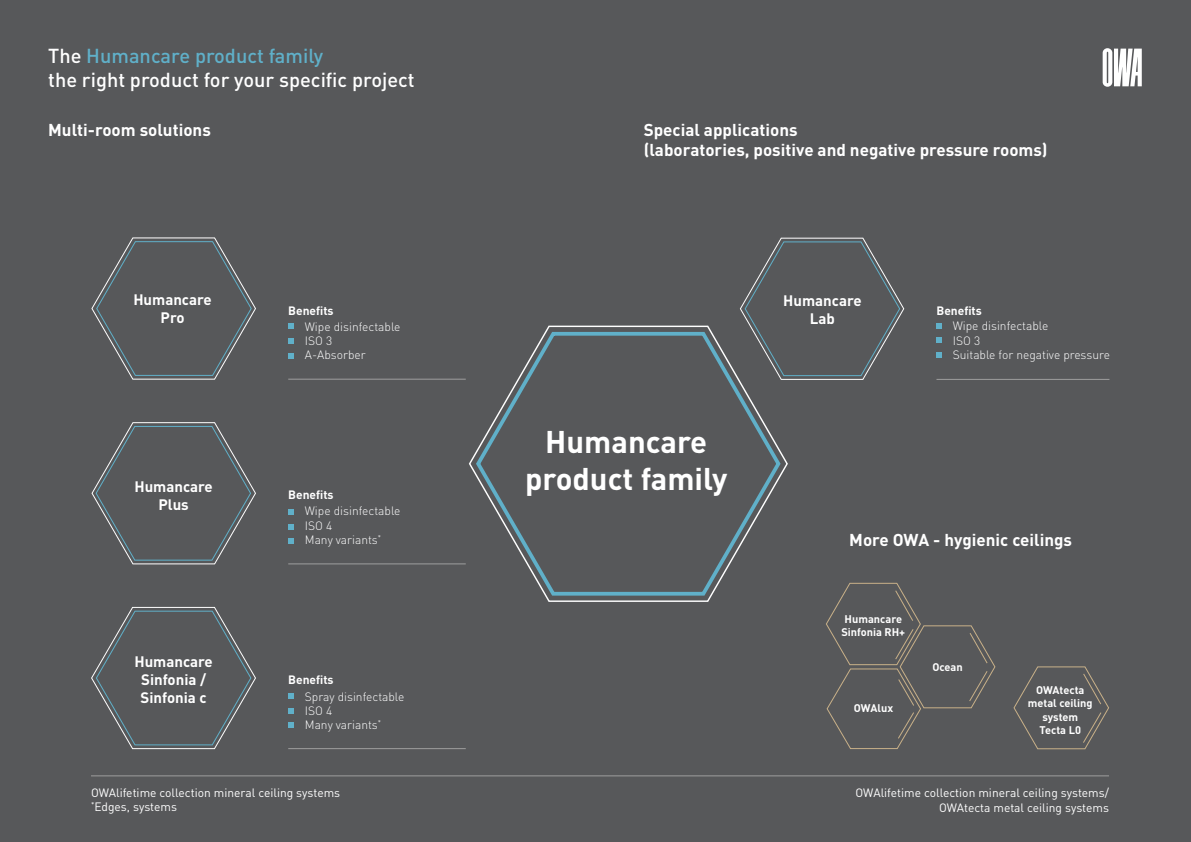
<style>
.page{position:relative;width:1191px;height:842px;background:#57585a}
.page>*{position:absolute;margin:0;border:0;box-sizing:border-box;transform-origin:0 0}
.t1{font:700 31px "DIN Pro";color:#fff}
.t2{font:500 20px/24px "DIN Pro";color:#fff}
.t3{font:700 17px/20.4px "DIN Pro";color:#fff}
.t4{font:700 15px/18px "DIN Pro";color:#fff;text-align:center}
.t5{font:300 12px/14.4px "DIN Pro";color:#fff}
.t6{font:12px/14.4px "DIN Pro";color:#fff;text-align:right}
.t7{font:700 12px "DIN Pro";color:#fff}
.t8{font:700 11px/13.2px "DIN Pro";color:#fff;text-align:center}
.s1{color:#60b0c9}
</style>
<div class="page">
<svg style="left:740px;top:237px;width:165px;height:143px"></svg>
<svg style="left:91px;top:237px;width:165px;height:143px"></svg>
<svg style="left:469px;top:324px;width:319px;height:278px"></svg>
<svg style="left:91px;top:422px;width:165px;height:143px"></svg>
<svg style="left:91px;top:606px;width:165px;height:144px"></svg>
<svg style="left:1102px;top:48px;width:39px;height:39px;background:#d5d5d5"></svg>
<svg style="left:1013px;top:666px;width:96px;height:83px"></svg>
<svg style="left:826px;top:582px;width:169px;height:167px"></svg>
<hr style="left:288px;top:379px;width:178px;height:1px;background:#9e9e9e">
<hr style="left:936px;top:379px;width:173px;height:1px;background:#9e9e9e">
<hr style="left:288px;top:563px;width:178px;height:1px;background:#9e9e9e">
<hr style="left:288px;top:748px;width:178px;height:1px;background:#9e9e9e">
<hr style="left:91px;top:775px;width:1018px;height:1px;background:#9e9e9e">
<svg style="left:288px;top:693px;width:6px;height:5px"></svg>
<svg style="left:288px;top:708px;width:6px;height:5px"></svg>
<svg style="left:288px;top:722px;width:6px;height:6px"></svg>
<svg style="left:288px;top:509px;width:6px;height:6px"></svg>
<svg style="left:288px;top:524px;width:6px;height:5px"></svg>
<svg style="left:288px;top:538px;width:6px;height:6px"></svg>
<svg style="left:288px;top:323px;width:6px;height:6px"></svg>
<svg style="left:288px;top:338px;width:6px;height:6px"></svg>
<svg style="left:288px;top:353px;width:6px;height:6px"></svg>
<svg style="left:936px;top:323px;width:6px;height:6px"></svg>
<svg style="left:936px;top:338px;width:6px;height:5px"></svg>
<svg style="left:936px;top:352px;width:6px;height:6px"></svg>
<h2 class="t2" style="left:48px;top:43px;width:368px">The <span class="s1">Humancare product family<br></span>the right product for your specific project</h2>
<h3 class="t3" style="left:48px;top:119px;width:164px">Multi-room solutions</h3>
<p class="t4" style="left:133px;top:290px;width:80px">Humancare<br>Pro</p>
<p class="t4" style="left:134px;top:477px;width:80px">Humancare</p>
<p class="t4" style="left:158px;top:495px;width:32px">Plus</p>
<p class="t4" style="left:134px;top:652px;width:80px">Humancare<br>Sinfonia /<br>Sinfonia c</p>
<p class="t7" style="left:288px;top:303px;width:47px">Benefits</p>
<p class="t5" style="left:305px;top:319px;width:97px">Wipe disinfectable<br>ISO 3<br>A-Absorber</p>
<p class="t7" style="left:288px;top:487px;width:47px">Benefits</p>
<p class="t5" style="left:305px;top:503px;width:97px">Wipe disinfectable<br>ISO 4<br>Many variants<sup>*</sup></p>
<p class="t7" style="left:288px;top:671px;width:47px">Benefits</p>
<p class="t5" style="left:305px;top:688px;width:101px">Spray disinfectable<br>ISO 4<br>Many variants<sup>*</sup></p>
<p class="t6" style="left:91px;top:785px;width:251px;line-height:14.1px;text-align:left">OWAlifetime collection mineral ceiling systems <sup>*</sup>Edges, systems</p>
<h3 class="t3" style="left:643px;top:119px;width:405px">Special applications<br>(laboratories, positive and negative pressure rooms)</h3>
<h1 class="t1" style="left:545px;top:421px;width:163px">Humancare</h1>
<h1 class="t1" style="left:525px;top:458px;width:204px">product family</h1>
<p class="t4" style="left:783px;top:291px;width:80px">Humancare<br>Lab</p>
<p class="t7" style="left:936px;top:302px;width:47px">Benefits</p>
<p class="t5" style="left:952px;top:318px;width:159px">Wipe disinfectable<br>ISO 3<br>Suitable for negative pressure</p>
<h3 class="t3" style="left:849px;top:529px;width:224px">More OWA - hygienic ceilings</h3>
<p class="t8" style="left:841px;top:612px;width:65px;text-align:left">Humancare<br>Sinfonia RH+</p>
<p class="t8" style="left:854px;top:701px;width:41px">OWAlux</p>
<p class="t8" style="left:932px;top:660px;width:32px">Ocean</p>
<p class="t8" style="left:1028px;top:683px;width:66px">OWAtecta metal ceiling system<br>Tecta L0</p>
<p class="t6" style="left:855px;top:785px;width:255px">OWAlifetime collection mineral ceiling systems/<br>OWAtecta metal ceiling systems</p>
</div>
